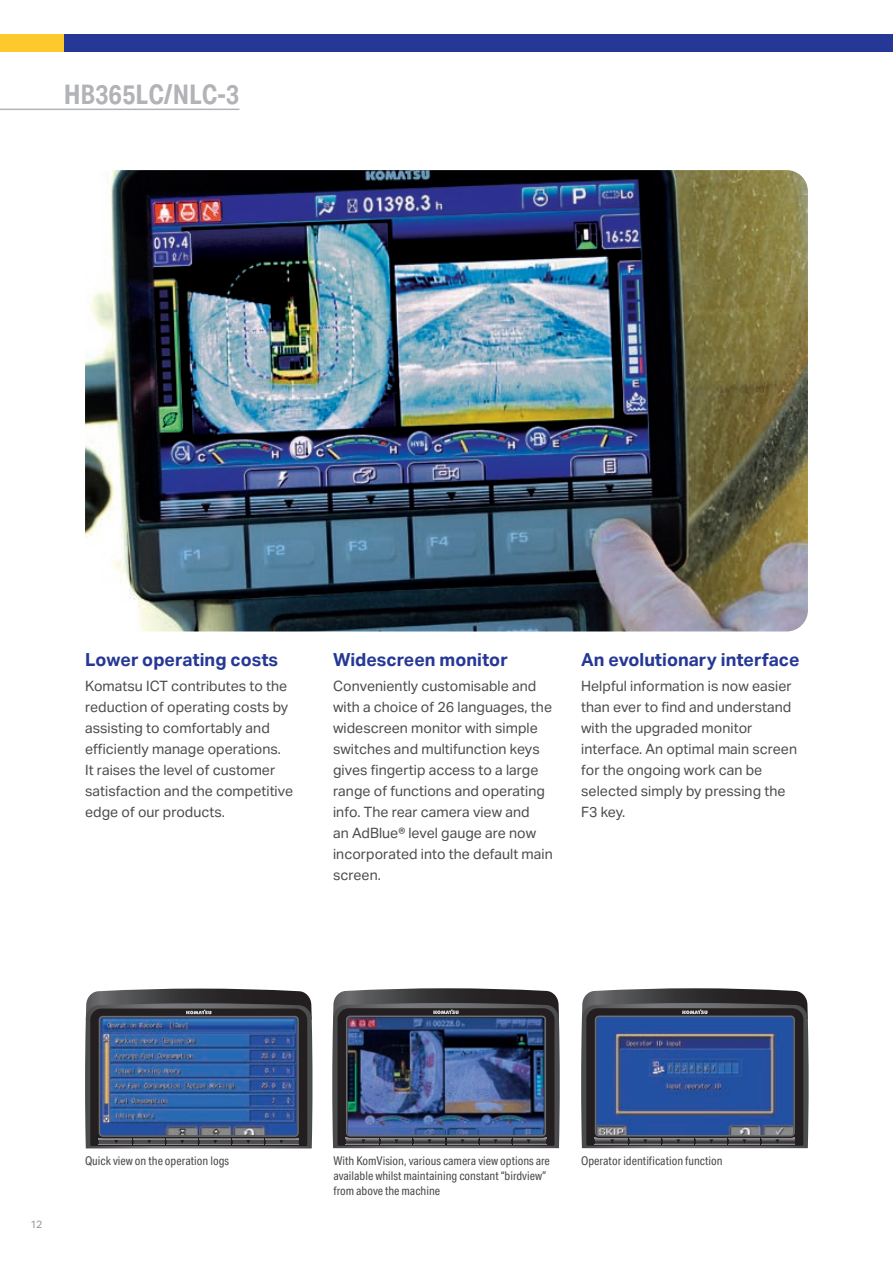
<style>
.page{position:relative;width:893px;height:1263px;background:#fff}
.page>*{position:absolute;margin:0;border:0;box-sizing:border-box;transform-origin:0 0}
.t1{font:700 27px "Aktiv Grotesk Cd";color:#b2b3b7}
.t2{font:700 18px "Aktiv Grotesk";color:#263895}
.t3{font:14.25px/21px "Aktiv Grotesk";color:#4b4c4d}
.t4{font:12px/15px "Aktiv Grotesk Cd";color:#4b4c4d}
.t5{font:10.5px "Aktiv Grotesk";color:#939598}
</style>
<div class="page">
<svg style="left:85px;top:988px;width:228px;height:160px;background:#3e5880"></svg>
<img style="left:85px;top:170px;width:723px;height:461px">
<img style="left:332px;top:988px;width:228px;height:160px">
<svg style="left:581px;top:988px;width:228px;height:160px;background:#3b507d"></svg>
<hr style="left:0;top:109px;width:239px;height:1px;background:#b2b3b7">
<div style="left:0;top:34px;width:143px;height:17px;background:#fec92d"></div>
<div style="left:64px;top:34px;width:829px;height:17px;background:#263895"></div>
<h1 class="t1" style="left:64px;top:79px;width:177px">HB365LC/NLC-3</h1>
<p class="t2" style="left:85px;top:649px;width:195px">Lower operating costs</p>
<p class="t3" style="left:85px;top:675px;width:210px">Komatsu ICT contributes to the reduction of operating costs by assisting to comfortably and efficiently manage operations.<br>It raises the level of customer satisfaction and the competitive edge of our products.</p>
<p class="t2" style="left:333px;top:649px;width:176px">Widescreen monitor</p>
<p class="t3" style="left:333px;top:675px;width:221px">Conveniently customisable and with a choice of 26 languages, the widescreen monitor with simple switches and multifunction keys gives fingertip access to a large range of functions and operating info. The rear camera view and<br>an AdBlue® level gauge are now incorporated into the default main screen.</p>
<p class="t2" style="left:581px;top:649px;width:220px">An evolutionary interface</p>
<p class="t3" style="left:581px;top:675px;width:218px">Helpful information is now easier than ever to find and understand with the upgraded monitor interface. An optimal main screen for the ongoing work can be selected simply by pressing the<br>F3 key.</p>
<p class="t5" style="left:31px;top:1218px;width:13px">12</p>
<p class="t4" style="left:85px;top:1153px;width:146px">Quick view on the operation logs</p>
<p class="t4" style="left:333px;top:1153px;width:218px">With KomVision, various camera view options are</p>
<p class="t4" style="left:581px;top:1153px;width:143px">Operator identification function</p>
<p class="t4" style="left:333px;top:1168px;width:214px">available whilst maintaining constant “birdview” from above the machine</p>
</div>
